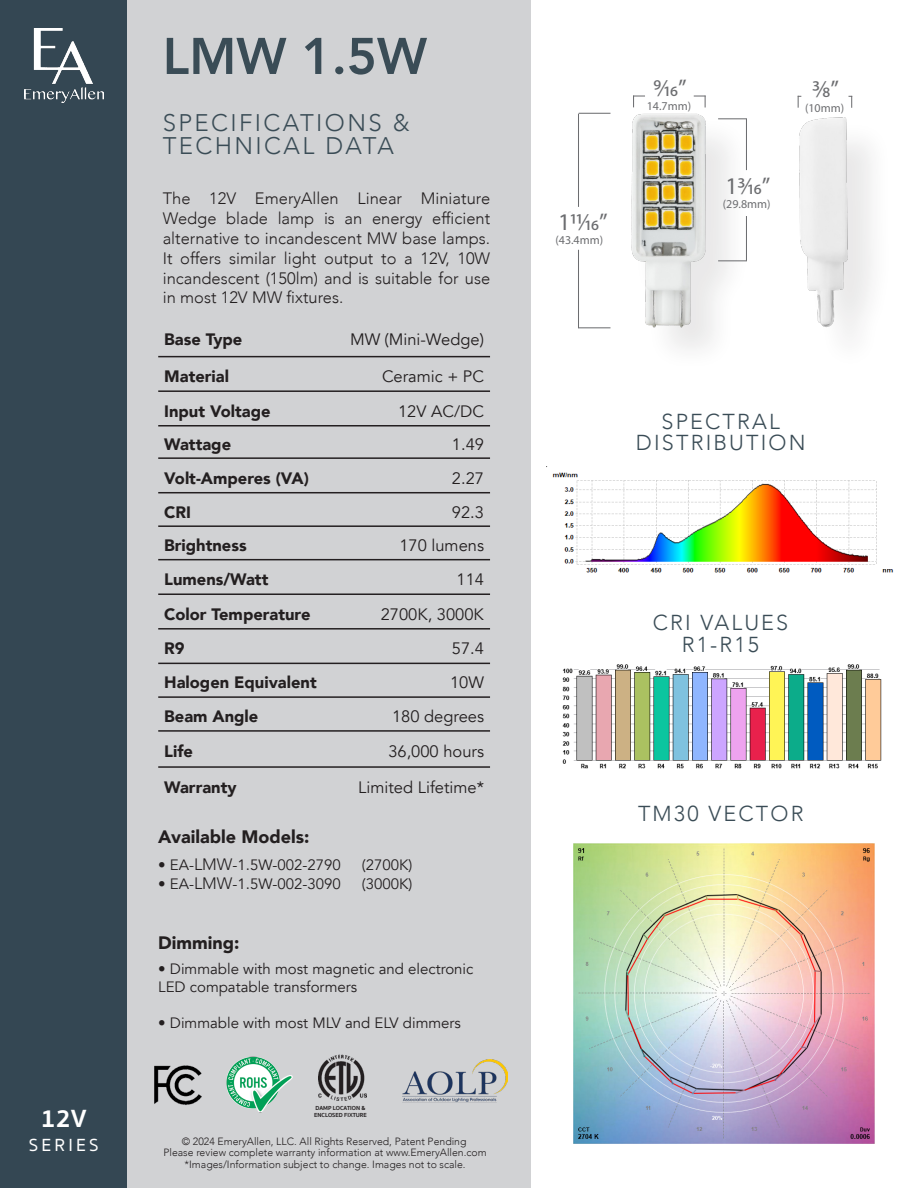
<style>
.page{position:relative;width:918px;height:1188px;background:#fff}
.page>*{position:absolute;margin:0;border:0;box-sizing:border-box;transform-origin:0 0}
.t1{font:800 51px "Avenir";color:#3a4c56}
.t2{font:700 25.5px "Sukhumvit Set";color:#fff}
.t3{font:300 24px/22.5px "Avenir";letter-spacing:.1em;color:#3a4c56}
.t4{font:24px "Myriad Pro";color:#6c6d70}
.t5{font:300 21.6px/21.6px "Avenir";letter-spacing:.1em;color:#3a4c56;text-align:center}
.t6{font:900 18px "Avenir";color:#231f20}
.t7{font:500 18px "Sukhumvit Set";letter-spacing:.18em;color:#fff}
.t8{font:300 16.5px/19.8px "Avenir";color:#231f20;text-align:justify}
.t9{font:900 16.5px "Avenir";color:#231f20}
.t10{font:16.5px "Avenir";color:#231f20}
.t11{font:15px/18px "Avenir";color:#231f20}
.t12{font:12px "Myriad Pro";color:#6c6d70}
.t13{font:300 10.5px "Avenir";color:#231f20}
.t14{font:700 6px/7.2px "Sukhumvit Set";color:#231f20}
.s1{font-weight:300;font-size:16.5px}
</style>
<div class="page">
<div style="left:0;top:0;width:531px;height:1188px;background:#d1d2d4"></div>
<div style="left:0;top:0;width:126px;height:1188px;background:#344753"></div>
<img style="left:24px;top:28px;width:79px;height:75px">
<img style="left:226px;top:1056px;width:67px;height:57px">
<img style="left:154px;top:1065px;width:48px;height:40px">
<hr style="left:158px;top:356px;width:186px;height:1px;background:#231f20">
<hr style="left:344px;top:356px;width:146px;height:1px;background:#231f20">
<hr style="left:158px;top:390px;width:186px;height:2px;background:#231f20">
<hr style="left:344px;top:390px;width:146px;height:2px;background:#231f20">
<hr style="left:158px;top:425px;width:186px;height:2px;background:#231f20">
<hr style="left:344px;top:425px;width:146px;height:2px;background:#231f20">
<hr style="left:158px;top:457px;width:186px;height:2px;background:#231f20">
<hr style="left:344px;top:457px;width:146px;height:2px;background:#231f20">
<hr style="left:158px;top:492px;width:186px;height:1px;background:#231f20">
<hr style="left:344px;top:492px;width:146px;height:1px;background:#231f20">
<hr style="left:158px;top:525px;width:186px;height:2px;background:#231f20">
<hr style="left:344px;top:525px;width:146px;height:2px;background:#231f20">
<hr style="left:158px;top:559px;width:186px;height:1px;background:#231f20">
<hr style="left:344px;top:559px;width:146px;height:1px;background:#231f20">
<hr style="left:158px;top:593px;width:186px;height:2px;background:#231f20">
<hr style="left:344px;top:593px;width:146px;height:2px;background:#231f20">
<hr style="left:158px;top:628px;width:186px;height:2px;background:#231f20">
<hr style="left:344px;top:628px;width:146px;height:2px;background:#231f20">
<hr style="left:158px;top:663px;width:186px;height:1px;background:#231f20">
<hr style="left:344px;top:663px;width:146px;height:1px;background:#231f20">
<hr style="left:158px;top:696px;width:186px;height:2px;background:#231f20">
<hr style="left:344px;top:696px;width:146px;height:2px;background:#231f20">
<hr style="left:158px;top:730px;width:186px;height:2px;background:#231f20">
<hr style="left:344px;top:730px;width:146px;height:2px;background:#231f20">
<hr style="left:158px;top:766px;width:186px;height:2px;background:#231f20">
<hr style="left:344px;top:766px;width:146px;height:2px;background:#231f20">
<img style="left:402px;top:1060px;width:105px;height:43px">
<img style="left:319px;top:1055px;width:48px;height:46px">
<hr style="left:579px;top:113px;width:31px;height:1px;background:#6c6d70">
<hr style="left:579px;top:327px;width:31px;height:1px;background:#6c6d70">
<hr style="left:578px;top:114px;width:1px;height:93px;background:#6c6d70">
<hr style="left:578px;top:250px;width:1px;height:78px;background:#6c6d70">
<img style="left:603px;top:95px;width:144px;height:252px">
<svg style="left:718px;top:118px;width:29px;height:1px"></svg>
<svg style="left:718px;top:260px;width:28px;height:1px"></svg>
<hr style="left:746px;top:119px;width:1px;height:51px;background:#6c6d70">
<hr style="left:746px;top:216px;width:1px;height:45px;background:#6c6d70">
<svg style="left:633px;top:96px;width:12px;height:11px"></svg>
<svg style="left:694px;top:96px;width:12px;height:11px"></svg>
<img style="left:797px;top:101px;width:75px;height:233px">
<svg style="left:798px;top:96px;width:3px;height:12px"></svg>
<svg style="left:849px;top:96px;width:3px;height:12px"></svg>
<img style="left:562px;top:664px;width:320px;height:105px">
<img style="left:552px;top:472px;width:342px;height:101px">
<img style="left:573px;top:843px;width:301px;height:301px">
<p class="t2" style="left:41px;top:1099px;width:48px">12V</p>
<p class="t7" style="left:29px;top:1132px;width:71px">SERIES</p>
<p class="t1" style="left:163px;top:17px;width:266px">LMW 1.5W</p>
<p class="t3" style="left:163px;top:112px;width:248px">SPECIFICATIONS &amp;<br>TECHNICAL DATA</p>
<p class="t8" style="left:163px;top:189px;width:329px">The 12V EmeryAllen Linear Miniature Wedge blade lamp is an energy efficient alternative to incandescent MW base lamps.<br>It offers similar light output to a 12V, 10W incandescent (150lm) and is suitable for use in most 12V MW fixtures.</p>
<p class="t9" style="left:164px;top:325px;width:80px">Base Type</p>
<p class="t10" style="left:350px;top:329px;width:136px">MW (Mini-Wedge)</p>
<p class="t9" style="left:164px;top:362px;width:66px">Material</p>
<p class="t10" style="left:382px;top:367px;width:104px">Ceramic + PC</p>
<p class="t9" style="left:164px;top:397px;width:108px">Input Voltage</p>
<p class="t10" style="left:398px;top:401px;width:87px">12V AC/DC</p>
<p class="t9" style="left:164px;top:430px;width:68px">Wattage</p>
<p class="t10" style="left:452px;top:435px;width:34px">1.49</p>
<p class="t9" style="left:164px;top:464px;width:146px">Volt-Amperes (VA)</p>
<p class="t10" style="left:452px;top:468px;width:34px">2.27</p>
<p class="t9" style="left:164px;top:498px;width:28px">CRI</p>
<p class="t10" style="left:452px;top:502px;width:34px">92.3</p>
<p class="t9" style="left:164px;top:531px;width:84px">Brightness</p>
<p class="t10" style="left:399px;top:536px;width:86px">170 lumens</p>
<p class="t9" style="left:164px;top:565px;width:106px">Lumens/Watt</p>
<p class="t10" style="left:457px;top:570px;width:29px">114</p>
<p class="t9" style="left:164px;top:600px;width:148px">Color Temperature</p>
<p class="t10" style="left:381px;top:604px;width:105px">2700K, 3000K</p>
<p class="t9" style="left:164px;top:634px;width:22px">R9</p>
<p class="t10" style="left:452px;top:639px;width:34px">57.4</p>
<p class="t9" style="left:164px;top:669px;width:154px">Halogen Equivalent</p>
<p class="t10" style="left:450px;top:673px;width:35px">10W</p>
<p class="t9" style="left:164px;top:702px;width:96px">Beam Angle</p>
<p class="t10" style="left:392px;top:707px;width:94px">180 degrees</p>
<p class="t9" style="left:164px;top:737px;width:30px">Life</p>
<p class="t10" style="left:388px;top:742px;width:97px">36,000 hours</p>
<p class="t9" style="left:164px;top:773px;width:74px">Warranty</p>
<p class="t10" style="left:358px;top:777px;width:127px">Limited Lifetime*</p>
<p class="t6" style="left:158px;top:821px;width:153px">Available Models:</p>
<p class="t11" style="left:158px;top:856px;width:184px">• EA-<span class="s1">LMW</span>-1.5W-002-2790</p>
<p class="t11" style="left:362px;top:856px;width:52px">(2700K)</p>
<p class="t11" style="left:158px;top:876px;width:184px">• EA-<span class="s1">LMW</span>-1.5W-002-3090</p>
<p class="t11" style="left:362px;top:876px;width:52px">(3000K)</p>
<p class="t6" style="left:158px;top:927px;width:83px">Dimming:</p>
<p class="t11" style="left:158px;top:960px;width:317px">• Dimmable with most magnetic and electronic<br>LED compatable transformers</p>
<p class="t11" style="left:158px;top:1014px;width:304px">• Dimmable with most MLV and ELV dimmers</p>
<p class="t14" style="left:314px;top:1104px;width:54px">DAMP LOCATION &amp;<br>ENCLOSED FIXTURE</p>
<p class="t13" style="left:182px;top:1135px;width:286px">© 2024 EmeryAllen, LLC. All Rights Reserved, Patent Pending</p>
<p class="t13" style="left:163px;top:1147px;width:325px">Please review complete warranty information at www.EmeryAllen.com</p>
<p class="t13" style="left:185px;top:1159px;width:283px">*Images/Information subject to change. Images not to scale.</p>
<p class="t4" style="left:558px;top:207px;width:51px">111/16”</p>
<p class="t12" style="left:555px;top:233px;width:49px">(43.4mm)</p>
<p class="t4" style="left:653px;top:73px;width:35px">9/16”</p>
<p class="t12" style="left:647px;top:99px;width:46px">14.7mm)</p>
<p class="t4" style="left:725px;top:171px;width:46px">13/16”</p>
<p class="t12" style="left:723px;top:196px;width:49px">(29.8mm)</p>
<p class="t4" style="left:812px;top:74px;width:28px">3/8”</p>
<p class="t12" style="left:805px;top:100px;width:41px">(10mm)</p>
<p class="t5" style="left:662px;top:410px;width:120px">SPECTRAL</p>
<p class="t5" style="left:636px;top:432px;width:171px">DISTRIBUTION</p>
<p class="t5" style="left:653px;top:612px;width:137px">CRI VALUES<br>R1-R15</p>
<p class="t5" style="left:638px;top:803px;width:167px">TM30 VECTOR</p>
</div>
